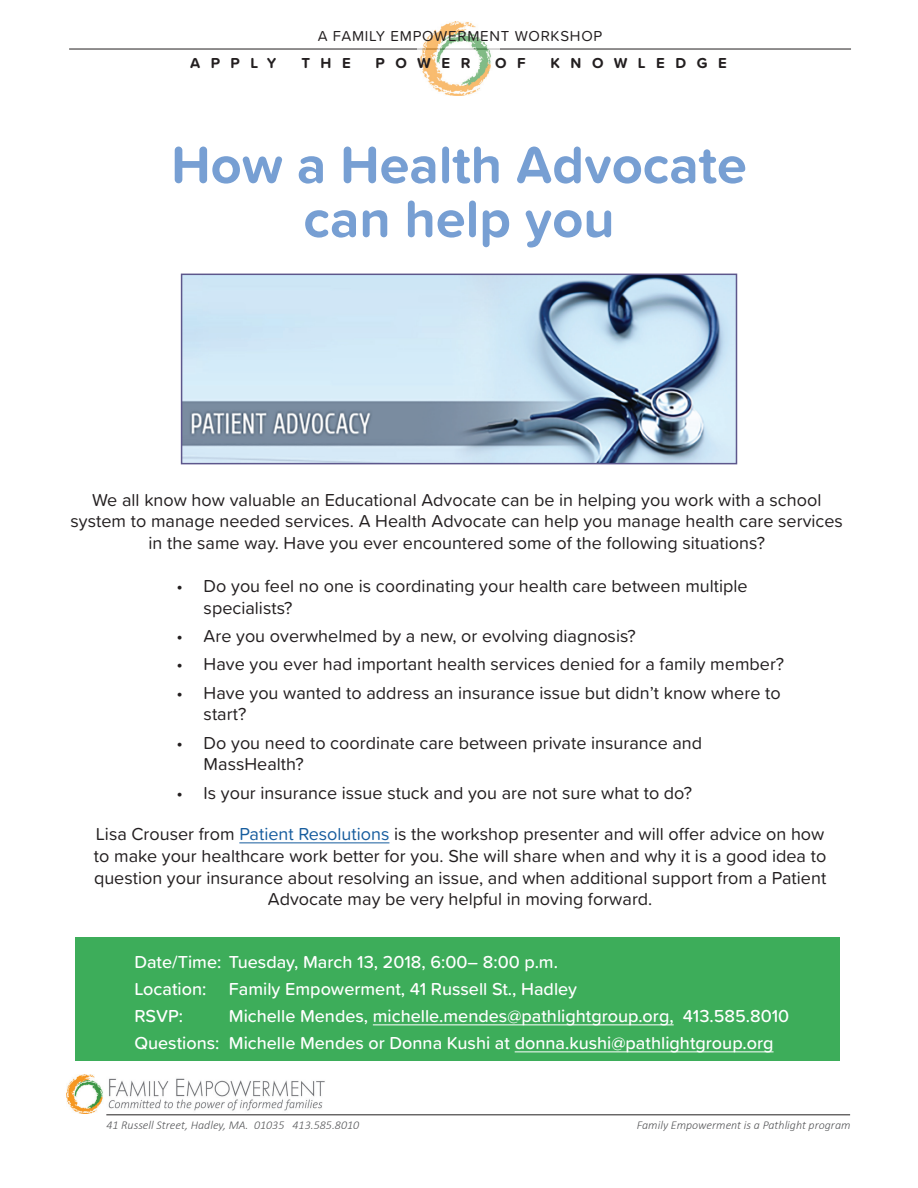
<style>
.page{position:relative;width:918px;height:1188px;background:#fff}
.page>*{position:absolute;margin:0;border:0;box-sizing:border-box;transform-origin:0 0}
.t1{font:700 54px/54px "Proxima Soft";color:#779fd3;text-align:center}
.t2{font:18px/21.6px "Proxima Soft";color:#231f20}
.t3{font:500 18px/27px "Proxima Soft";color:#fff}
.t4{font:15px "Proxima Soft";letter-spacing:.05em;color:#231f20}
.t5{font:700 15px "Proxima Soft";letter-spacing:.7em;color:#231f20}
.t6{font:italic 300 12px "Calibri";color:#57585a}
.s1{color:#175d9e}
</style>
<div class="page">
<img style="left:184px;top:277px;width:550px;height:184px">
<div style="left:181px;top:274px;width:556px;height:190px;border:2px solid #5d578c"></div>
<hr style="left:239px;top:843px;width:150px;height:1px;background:#175d9e">
<div style="left:76px;top:937px;width:764px;height:124px;background:#3dad5a"></div>
<hr style="left:69px;top:49px;width:782px;height:1px;background:#231f20">
<hr style="left:373px;top:1025px;width:301px;height:1px;background:#fff">
<hr style="left:515px;top:1052px;width:259px;height:1px;background:#fff">
<img style="left:67px;top:1075px;width:258px;height:38px">
<hr style="left:106px;top:1115px;width:744px;height:1px;background:#231f20">
<div style="left:417px;top:13px;width:82px;height:86px;background:#fff"></div>
<img style="left:420px;top:22px;width:77px;height:74px">
<p class="t4" style="left:318px;top:25px;width:286px">A FAMILY EMPOWERMENT WORKSHOP</p>
<p class="t5" style="left:190px;top:51px;width:88px">APPLY</p>
<p class="t5" style="left:301px;top:51px;width:51px">THE</p>
<p class="t5" style="left:376px;top:51px;width:96px">POWER</p>
<p class="t5" style="left:495px;top:51px;width:32px">O F</p>
<p class="t5" style="left:551px;top:51px;width:178px">KNOWLEDGE</p>
<h1 class="t1" style="left:171px;top:136px;width:577px">How a Health Advocate can help you</h1>
<p class="t2" style="left:71px;top:488px;width:774px;text-align:center">We all know how valuable an Educational Advocate can be in helping you work with a school system to manage needed services. A Health Advocate can help you manage health care services in the same way. Have you ever encountered some of the following situations?</p>
<p class="t2" style="left:204px;top:574px;width:546px;text-indent:-27px">• Do you feel no one is coordinating your health care between multiple specialists?</p>
<p class="t2" style="left:177px;top:624px;width:461px">• Are you overwhelmed by a new, or evolving diagnosis?</p>
<p class="t2" style="left:177px;top:653px;width:609px">• Have you ever had important health services denied for a family member?</p>
<p class="t2" style="left:204px;top:681px;width:579px;text-indent:-27px">• Have you wanted to address an insurance issue but didn’t know where to start?</p>
<p class="t2" style="left:204px;top:731px;width:500px;text-indent:-27px">• Do you need to coordinate care between private insurance and<br>MassHealth?</p>
<p class="t2" style="left:177px;top:781px;width:517px">• Is your insurance issue stuck and you are not sure what to do?</p>
<p class="t2" style="left:94px;top:823px;width:734px;text-align:center">Lisa Crouser from <span class="s1">Patient Resolutions</span> is the workshop presenter and will offer advice on how to make your healthcare work better for you. She will share when and why it is a good idea to question your insurance about resolving an issue, and when additional support from a Patient Advocate may be very helpful in moving forward.</p>
<p class="t3" style="left:134px;top:948px;width:444px">Date/Time: Tuesday, March 13, 2018, 6:00– 8:00 p.m.<br>Location: Family Empowerment, 41 Russell St., Hadley<br>RSVP:</p>
<p class="t3" style="left:134px;top:1002px;width:656px;text-indent:95px">Michelle Mendes, michelle.mendes@pathlightgroup.org, 413.585.8010<br>Questions: Michelle Mendes or Donna Kushi at donna.kushi@pathlightgroup.org</p>
<p class="t6" style="left:106px;top:1117px;width:254px">41 Russell Street, Hadley, MA. 01035 413.585.8010</p>
<p class="t6" style="left:637px;top:1118px;width:215px">Family Empowerment is a Pathlight program</p>
</div>
